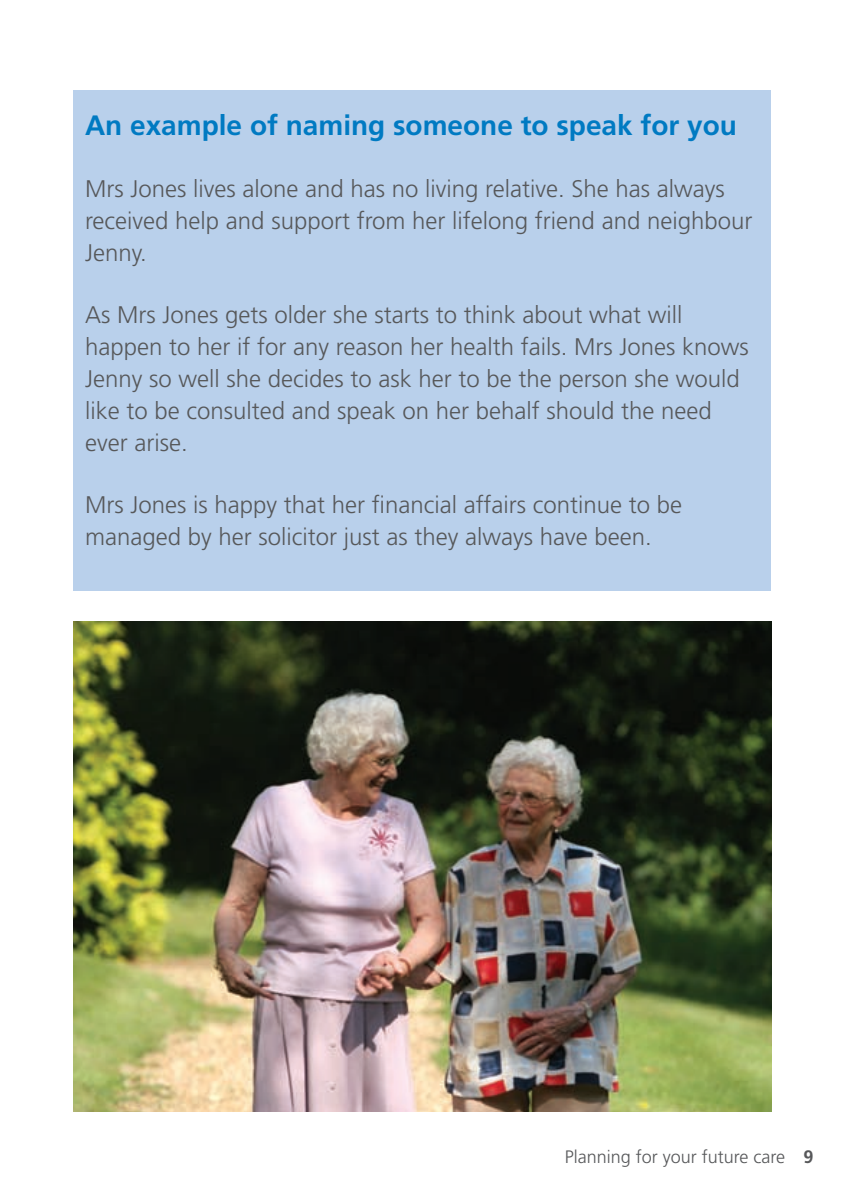
<style>
.page{position:relative;width:842px;height:1191px;background:#fff}
.page>*{position:absolute;margin:0;border:0;box-sizing:border-box;transform-origin:0 0}
.t1{font:700 28px "Frutiger";color:#007ac2}
.t2{font:300 24px/32px "Frutiger";color:#57585a}
.t3{font:300 18px "Frutiger";color:#57585a}
.s1{font-weight:700}
</style>
<div class="page">
<div style="left:74px;top:91px;width:697px;height:500px;background:#b9d0eb"></div>
<img style="left:74px;top:622px;width:697px;height:489px">
<p class="t1" style="left:85px;top:109px;width:653px">An example of naming someone to speak for you</p>
<p class="t2" style="left:85px;top:173px;width:669px">Mrs Jones lives alone and has no living relative. She has always received help and support from her lifelong friend and neighbour<br>Jenny.</p>
<p class="t2" style="left:85px;top:299px;width:665px">As Mrs Jones gets older she starts to think about what will happen to her if for any reason her health fails. Mrs Jones knows Jenny so well she decides to ask her to be the person she would like to be consulted and speak on her behalf should the need ever arise.</p>
<p class="t2" style="left:85px;top:489px;width:598px">Mrs Jones is happy that her financial affairs continue to be managed by her solicitor just as they always have been.</p>
<p class="t3" style="left:565px;top:1146px;width:250px">Planning for your future care <span class="s1">9</span></p>
</div>
